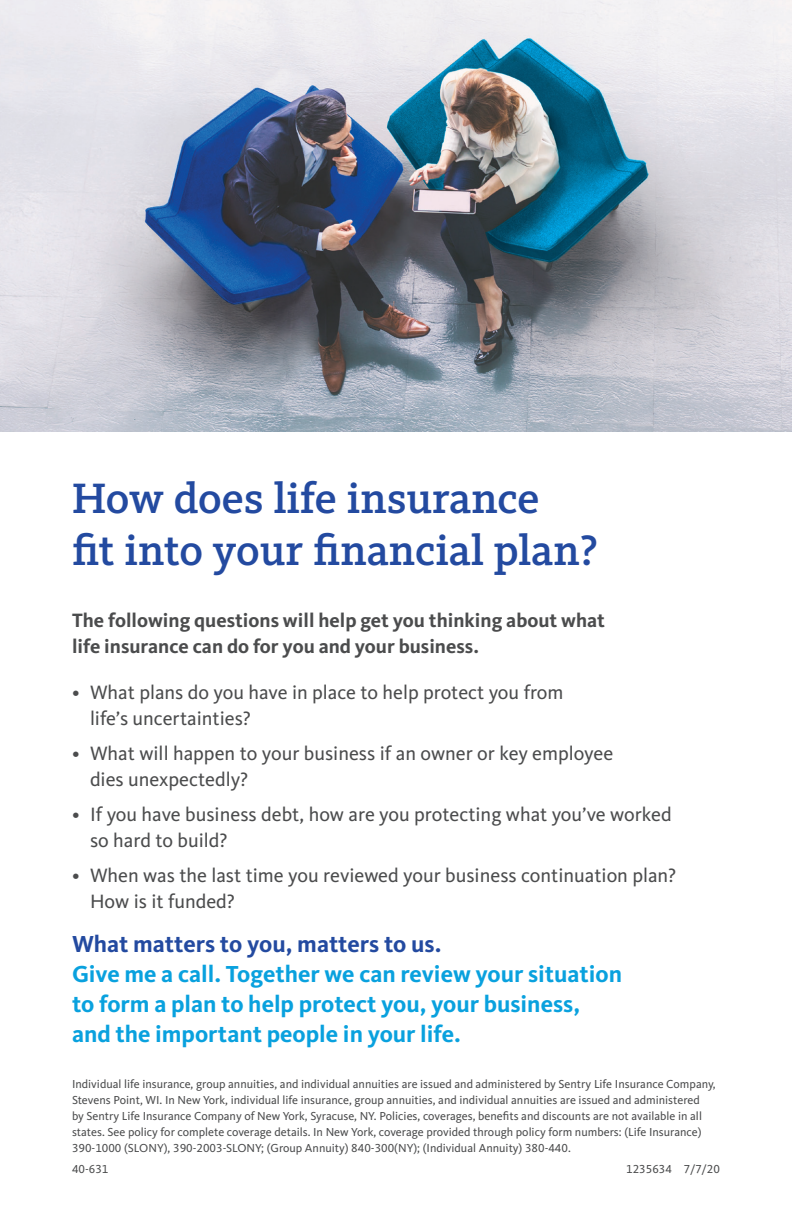
<style>
.page{position:relative;width:792px;height:1224px;background:#fff}
.page>*{position:absolute;margin:0;border:0;box-sizing:border-box;transform-origin:0 0}
.Headline_32_36{font:500 44px/52px "Kievit Slab Pro";color:#234aa0}
.Information_12_15{font:700 24px/30px "Kievit Pro";color:#09a1de}
.t1{font:20px/26px "Kievit Pro";color:#4b4c4d}
.Body_Subhead_9_11{font:700 20px/26px "Kievit Pro";color:#4b4c4d}
.Legal_6_8{font:12px/16px "Kievit Pro";color:#4b4c4d}
.Footer_6_8{font:12px "Kievit Pro";color:#4b4c4d}
.s1{color:#234aa0}
</style>
<div class="page">
<img style="left:0;top:0;width:792px;height:432px">
<p class="Headline_32_36" style="left:72px;top:473px;width:527px">How does life insurance<br>fit into your financial plan?</p>
<p class="Body_Subhead_9_11" style="left:72px;top:607px;width:534px">The following questions will help get you thinking about what life insurance can do for you and your business.</p>
<p class="t1" style="left:90px;top:679px;width:475px;text-indent:-18px">• What plans do you have in place to help protect you from life’s uncertainties?</p>
<p class="t1" style="left:90px;top:740px;width:525px;text-indent:-18px">• What will happen to your business if an owner or key employee dies unexpectedly?</p>
<p class="t1" style="left:90px;top:801px;width:583px;text-indent:-18px">• If you have business debt, how are you protecting what you’ve worked so hard to build?</p>
<p class="t1" style="left:90px;top:862px;width:588px;text-indent:-18px">• When was the last time you reviewed your business continuation plan?<br>How is it funded?</p>
<p class="Information_12_15" style="left:72px;top:929px;width:552px"><span class="s1">What matters to you, matters to us.<br></span>Give me a call. Together we can review your situation to form a plan to help protect you, your business, and the important people in your life.</p>
<p class="Legal_6_8" style="left:72px;top:1076px;width:645px">Individual life insurance, group annuities, and individual annuities are issued and administered by Sentry Life Insurance Company, Stevens Point, WI. In New York, individual life insurance, group annuities, and individual annuities are issued and administered<br>by Sentry Life Insurance Company of New York, Syracuse, NY. Policies, coverages, benefits and discounts are not available in all states. See policy for complete coverage details. In New York, coverage provided through policy form numbers: (Life Insurance)<br>390-1000 (SLONY), 390-2003-SLONY; (Group Annuity) 840-300(NY); (Individual Annuity) 380-440.</p>
<p class="Footer_6_8" style="left:72px;top:1161px;width:38px">40-631</p>
<p class="Footer_6_8" style="left:626px;top:1161px;width:95px">1235634 7/7/20</p>
</div>
